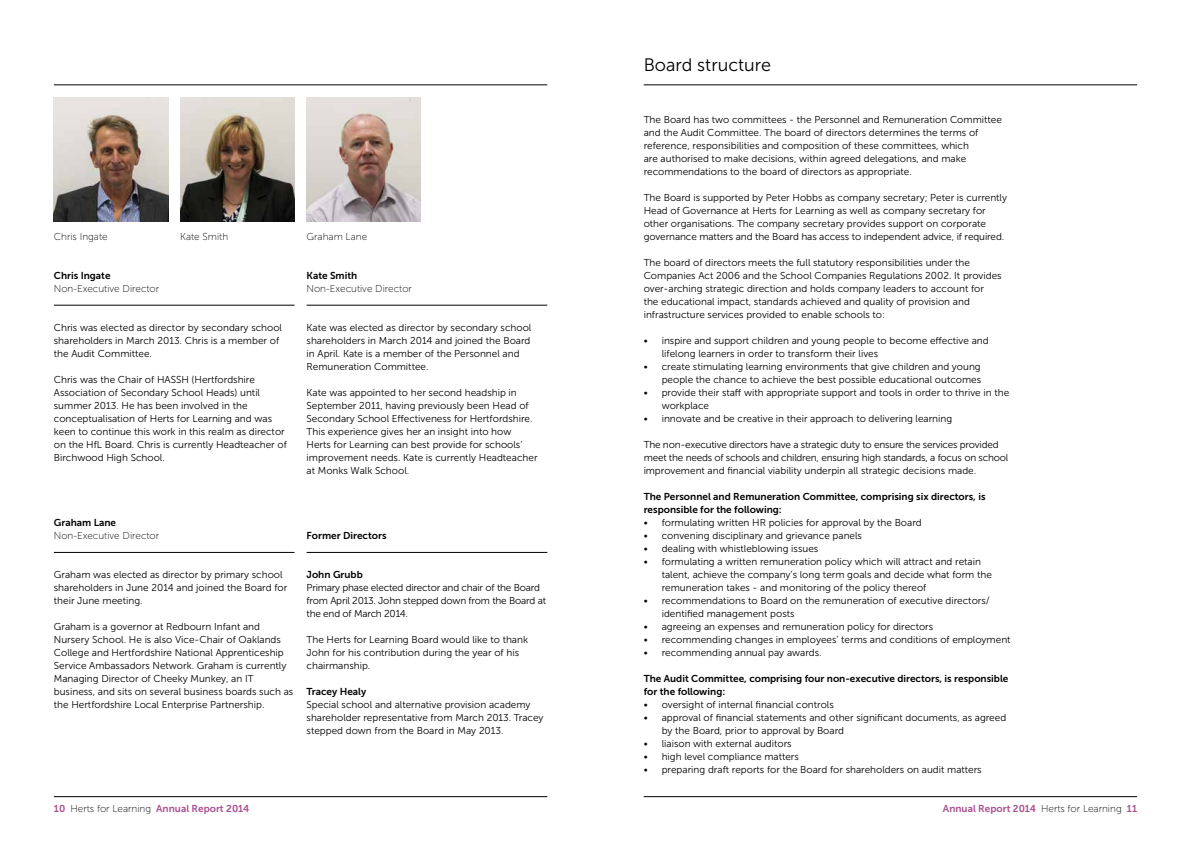
<style>
.page{position:relative;width:1191px;height:842px;background:#fff}
.page>*{position:absolute;margin:0;border:0;box-sizing:border-box;transform-origin:0 0}
.t1{font:18px "Museo Sans 300";color:#000}
.t2{font:10px/13px "Museo Sans 300";color:#000}
.t3{font:10px/13px "Museo Sans 300";letter-spacing:-.02em;color:#000}
.t4{font:10px/13px "Museo Sans 700";color:#000}
.t5{font:10px "Museo Sans 100";color:#000}
.t6{font:10px "Museo Sans 700";color:#aa4f91}
.s1{font-family:"Museo Sans 100";color:#000}
</style>
<div class="page">
<hr style="left:643px;top:796px;width:494px;height:1px;background:#000">
<hr style="left:54px;top:796px;width:493px;height:1px;background:#000">
<img style="left:306px;top:97px;width:115px;height:124px">
<img style="left:180px;top:97px;width:114px;height:124px">
<hr style="left:54px;top:305px;width:240px;height:1px;background:#000">
<hr style="left:54px;top:552px;width:240px;height:1px;background:#000">
<hr style="left:306px;top:552px;width:241px;height:1px;background:#000">
<hr style="left:306px;top:305px;width:241px;height:1px;background:#000">
<hr style="left:54px;top:84px;width:493px;height:1px;background:#000">
<img style="left:54px;top:97px;width:114px;height:124px">
<hr style="left:643px;top:84px;width:494px;height:1px;background:#000">
<p class="t5" style="left:54px;top:232px;width:55px">Chris Ingate</p>
<p class="t5" style="left:180px;top:232px;width:49px">Kate Smith</p>
<p class="t5" style="left:306px;top:232px;width:62px">Graham Lane</p>
<p class="t4" style="left:54px;top:269px;width:58px">Chris Ingate</p>
<p class="t5" style="left:54px;top:284px;width:107px">Non-Executive Director</p>
<p class="t2" style="left:54px;top:321px;width:230px">Chris was elected as director by secondary school shareholders in March 2013. Chris is a member of the Audit Committee.</p>
<p class="t2" style="left:54px;top:373px;width:234px">Chris was the Chair of HASSH (Hertfordshire Association of Secondary School Heads) until summer 2013. He has been involved in the conceptualisation of Herts for Learning and was keen to continue this work in this realm as director on the HfL Board. Chris is currently Headteacher of Birchwood High School.</p>
<p class="t4" style="left:306px;top:269px;width:52px">Kate Smith</p>
<p class="t5" style="left:306px;top:284px;width:107px">Non-Executive Director</p>
<p class="t2" style="left:306px;top:321px;width:226px">Kate was elected as director by secondary school shareholders in March 2014 and joined the Board in April. Kate is a member of the Personnel and Remuneration Committee.</p>
<p class="t2" style="left:306px;top:386px;width:232px">Kate was appointed to her second headship in September 2011, having previously been Head of Secondary School Effectiveness for Hertfordshire.<br>This experience gives her an insight into how Herts for Learning can best provide for schools’ improvement needs. Kate is currently Headteacher at Monks Walk School.</p>
<p class="t4" style="left:54px;top:516px;width:64px">Graham Lane</p>
<p class="t5" style="left:54px;top:531px;width:107px">Non-Executive Director</p>
<p class="t2" style="left:54px;top:568px;width:235px">Graham was elected as director by primary school shareholders in June 2014 and joined the Board for their June meeting.</p>
<p class="t2" style="left:54px;top:620px;width:241px">Graham is a governor at Redbourn Infant and Nursery School. He is also Vice-Chair of Oaklands College and Hertfordshire National Apprenticeship Service Ambassadors Network. Graham is currently Managing Director of Cheeky Munkey, an IT business, and sits on several business boards such as the Hertfordshire Local Enterprise Partnership.</p>
<p class="t4" style="left:306px;top:529px;width:81px">Former Directors</p>
<p class="t4" style="left:306px;top:568px;width:58px">John Grubb</p>
<p class="t3" style="left:306px;top:581px;width:241px">Primary phase elected director and chair of the Board from April 2013. John stepped down from the Board at the end of March 2014.</p>
<p class="t2" style="left:306px;top:633px;width:223px">The Herts for Learning Board would like to thank<br>John for his contribution during the year of his chairmanship.</p>
<p class="t4" style="left:306px;top:685px;width:61px">Tracey Healy</p>
<p class="t2" style="left:306px;top:698px;width:238px">Special school and alternative provision academy shareholder representative from March 2013. Tracey stepped down from the Board in May 2013.</p>
<h1 class="t1" style="left:643px;top:55px;width:129px">Board structure</h1>
<p class="t2" style="left:643px;top:113px;width:360px">The Board has two committees - the Personnel and Remuneration Committee and the Audit Committee. The board of directors determines the terms of reference, responsibilities and composition of these committees, which<br>are authorised to make decisions, within agreed delegations, and make recommendations to the board of directors as appropriate.</p>
<p class="t2" style="left:643px;top:191px;width:365px">The Board is supported by Peter Hobbs as company secretary; Peter is currently Head of Governance at Herts for Learning as well as company secretary for other organisations. The company secretary provides support on corporate governance matters and the Board has access to independent advice, if required.</p>
<p class="t2" style="left:643px;top:256px;width:359px">The board of directors meets the full statutory responsibilities under the Companies Act 2006 and the School Companies Regulations 2002. It provides over-arching strategic direction and holds company leaders to account for<br>the educational impact, standards achieved and quality of provision and infrastructure services provided to enable schools to:</p>
<p class="t2" style="left:661px;top:334px;width:328px;text-indent:-18px">• inspire and support children and young people to become effective and lifelong learners in order to transform their lives</p>
<p class="t2" style="left:643px;top:360px;width:339px;text-align:right">• create stimulating learning environments that give children and young people the chance to achieve the best possible educational outcomes</p>
<p class="t2" style="left:661px;top:386px;width:349px;text-indent:-18px">• provide their staff with appropriate support and tools in order to thrive in the workplace</p>
<p class="t2" style="left:643px;top:412px;width:310px">• innovate and be creative in their approach to delivering learning</p>
<p class="t3" style="left:643px;top:438px;width:366px">The non-executive directors have a strategic duty to ensure the services provided meet the needs of schools and children, ensuring high standards, a focus on school improvement and financial viability underpin all strategic decisions made.</p>
<p class="t4" style="left:643px;top:490px;width:343px">The Personnel and Remuneration Committee, comprising six directors, is responsible for the following:</p>
<p class="t2" style="left:643px;top:516px;width:279px">• formulating written HR policies for approval by the Board</p>
<p class="t2" style="left:643px;top:529px;width:220px">• convening disciplinary and grievance panels</p>
<p class="t2" style="left:643px;top:542px;width:176px">• dealing with whistleblowing issues</p>
<p class="t2" style="left:661px;top:555px;width:332px;text-indent:-18px">• formulating a written remuneration policy which will attract and retain talent, achieve the company’s long term goals and decide what form the remuneration takes - and monitoring of the policy thereof</p>
<p class="t2" style="left:661px;top:594px;width:329px;text-indent:-18px">• recommendations to Board on the remuneration of executive directors/ identified management posts</p>
<p class="t2" style="left:643px;top:620px;width:291px">• agreeing an expenses and remuneration policy for directors</p>
<p class="t2" style="left:643px;top:633px;width:368px">• recommending changes in employees’ terms and conditions of employment</p>
<p class="t2" style="left:643px;top:646px;width:179px">• recommending annual pay awards.</p>
<p class="t4" style="left:643px;top:672px;width:366px">The Audit Committee, comprising four non-executive directors, is responsible for the following:</p>
<p class="t2" style="left:643px;top:698px;width:192px">• oversight of internal financial controls</p>
<p class="t2" style="left:661px;top:711px;width:346px;text-indent:-18px">• approval of financial statements and other significant documents, as agreed by the Board, prior to approval by Board</p>
<p class="t2" style="left:643px;top:737px;width:149px">• liaison with external auditors</p>
<p class="t2" style="left:643px;top:750px;width:157px">• high level compliance matters</p>
<p class="t2" style="left:643px;top:763px;width:339px">• preparing draft reports for the Board for shareholders on audit matters</p>
<p class="t6" style="left:54px;top:803px;width:197px">10 <span class="s1">Herts for Learning</span> Annual Report 2014</p>
<p class="t6" style="left:943px;top:803px;width:196px">Annual Report 2014 <span class="s1">Herts for Learning</span> 11</p>
</div>
